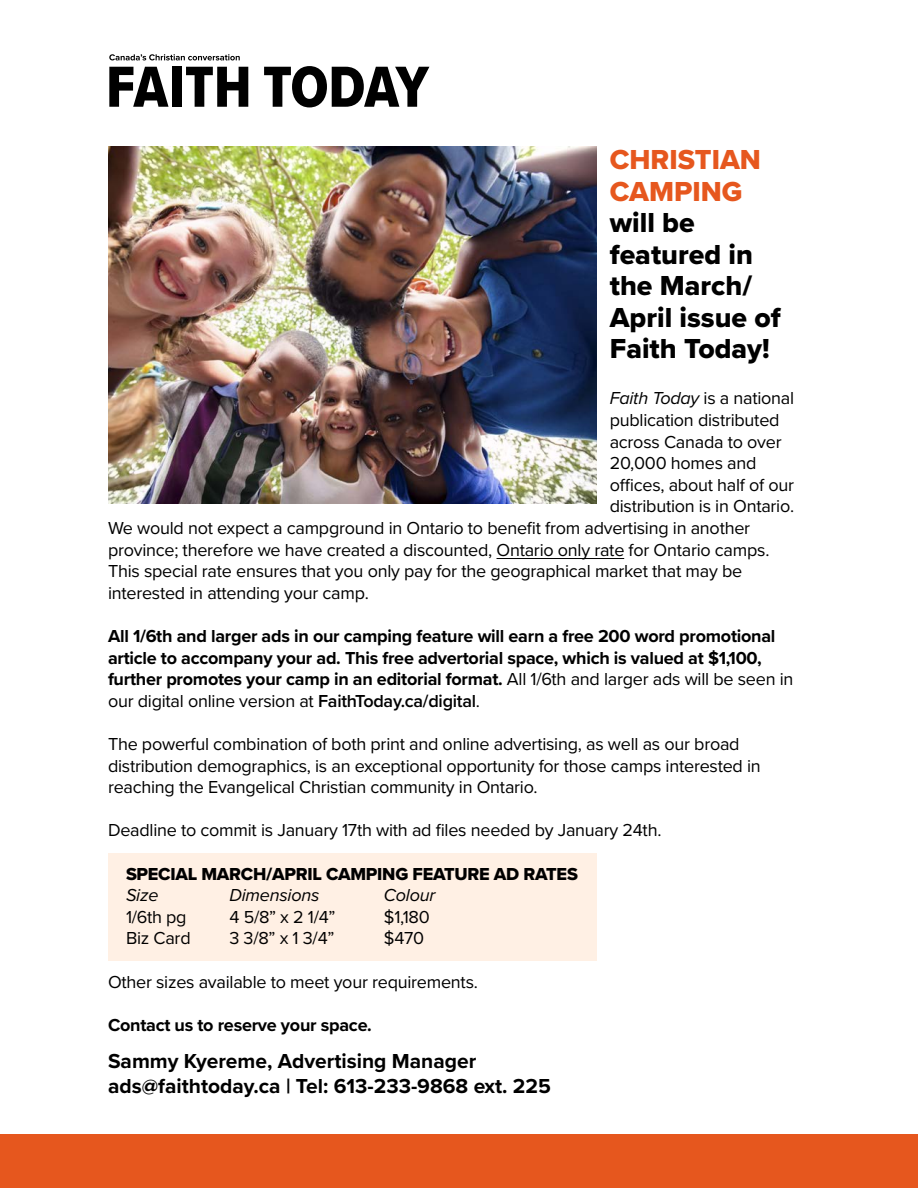
<style>
.page{position:relative;width:918px;height:1188px;background:#fff}
.page>*{position:absolute;margin:0;border:0;box-sizing:border-box;transform-origin:0 0}
.t1{font:28.5px/31.5px "Proxima Nova Extrabld";color:#000}
.t2{font:28.5px/31.5px "Proxima Nova Extrabld";color:#e6571e}
.t3{font:700 21px/25.2px "Proxima Nova";color:#000}
.t4{font:18px/21.6px "Proxima Nova";letter-spacing:-.015em;color:#000}
.t5{font:700 18px/21.6px "Proxima Nova";letter-spacing:-.015em;color:#000}
.t6{font:18px "Proxima Nova Extrabld";letter-spacing:-.015em;color:#000}
.t7{font:italic 18px "Proxima Nova";letter-spacing:-.015em;color:#000}
.s1{font-style:italic}
.s2{font-weight:400}
.s3{font-weight:600}
</style>
<div class="page">
<div style="left:108px;top:853px;width:488px;height:108px;background:#fff0e4"></div>
<img style="left:108px;top:147px;width:488px;height:357px">
<div style="left:0;top:1134px;width:918px;height:54px;background:#e6571e"></div>
<svg style="left:109px;top:67px;width:60px;height:40px"></svg>
<div style="left:172px;top:67px;width:10px;height:40px;background:#000"></div>
<svg style="left:186px;top:67px;width:62px;height:40px"></svg>
<svg style="left:264px;top:66px;width:165px;height:41px"></svg>
<svg style="left:109px;top:54px;width:131px;height:6px"></svg>
<hr style="left:497px;top:558px;width:127px;height:1px;background:#000">
<h1 class="t2" style="left:610px;top:144px;width:153px">CHRISTIAN<br>CAMPING</h1>
<h1 class="t1" style="left:610px;top:207px;width:173px">will be featured in the March/<br>April issue of<br>Faith Today!</h1>
<p class="t4" style="left:610px;top:387px;width:186px"><span class="s1">Faith Today</span> is a national</p>
<p class="t4" style="left:610px;top:409px;width:171px">publication distributed</p>
<p class="t4" style="left:610px;top:430px;width:173px">across Canada to over</p>
<p class="t4" style="left:610px;top:452px;width:148px">20,000 homes and</p>
<p class="t4" style="left:610px;top:473px;width:186px">offices, about half of our</p>
<p class="t4" style="left:610px;top:495px;width:186px">distribution is in Ontario.</p>
<p class="t4" style="left:108px;top:517px;width:644px">We would not expect a campground in Ontario to benefit from advertising in another</p>
<p class="t4" style="left:108px;top:538px;width:663px">province; therefore we have created a discounted, Ontario only rate for Ontario camps.</p>
<p class="t4" style="left:108px;top:560px;width:636px">This special rate ensures that you only pay for the geographical market that may be</p>
<p class="t4" style="left:108px;top:581px;width:262px">interested in attending your camp.</p>
<p class="t5" style="left:108px;top:625px;width:687px">All 1/6th and larger ads in our camping feature will earn a free 200 word promotional article to accompany your ad. This free advertorial space, which is valued at $1,100, further promotes your camp in an editorial format. <span class="s2">All 1/6th and larger ads will be seen in our digital online version at</span> <span class="s3">FaithToday.ca/digital</span><span class="s2">.</span></p>
<p class="t4" style="left:108px;top:733px;width:654px">The powerful combination of both print and online advertising, as well as our broad distribution demographics, is an exceptional opportunity for those camps interested in reaching the Evangelical Christian community in Ontario.</p>
<p class="t4" style="left:108px;top:819px;width:555px">Deadline to commit is January 17th with ad files needed by January 24th.</p>
<p class="t6" style="left:126px;top:860px;width:453px">SPECIAL MARCH/APRIL CAMPING FEATURE AD RATES</p>
<p class="t7" style="left:126px;top:882px;width:34px">Size</p>
<p class="t7" style="left:230px;top:882px;width:91px">Dimensions</p>
<p class="t7" style="left:384px;top:882px;width:53px">Colour</p>
<p class="t4" style="left:126px;top:905px;width:62px">1/6th pg</p>
<p class="t4" style="left:230px;top:905px;width:108px">4 5/8” x 2 1/4”</p>
<p class="t4" style="left:384px;top:905px;width:47px">$1,180</p>
<p class="t4" style="left:126px;top:927px;width:66px">Biz Card</p>
<p class="t4" style="left:230px;top:927px;width:106px">3 3/8” x 1 3/4”</p>
<p class="t4" style="left:384px;top:927px;width:42px">$470</p>
<p class="t4" style="left:108px;top:970px;width:371px">Other sizes available to meet your requirements.</p>
<p class="t5" style="left:108px;top:1014px;width:265px">Contact us to reserve your space.</p>
<p class="t3" style="left:108px;top:1048px;width:444px">Sammy Kyereme, Advertising Manager ads@faithtoday.ca | Tel: 613-233-9868 ext. 225</p>
</div>
